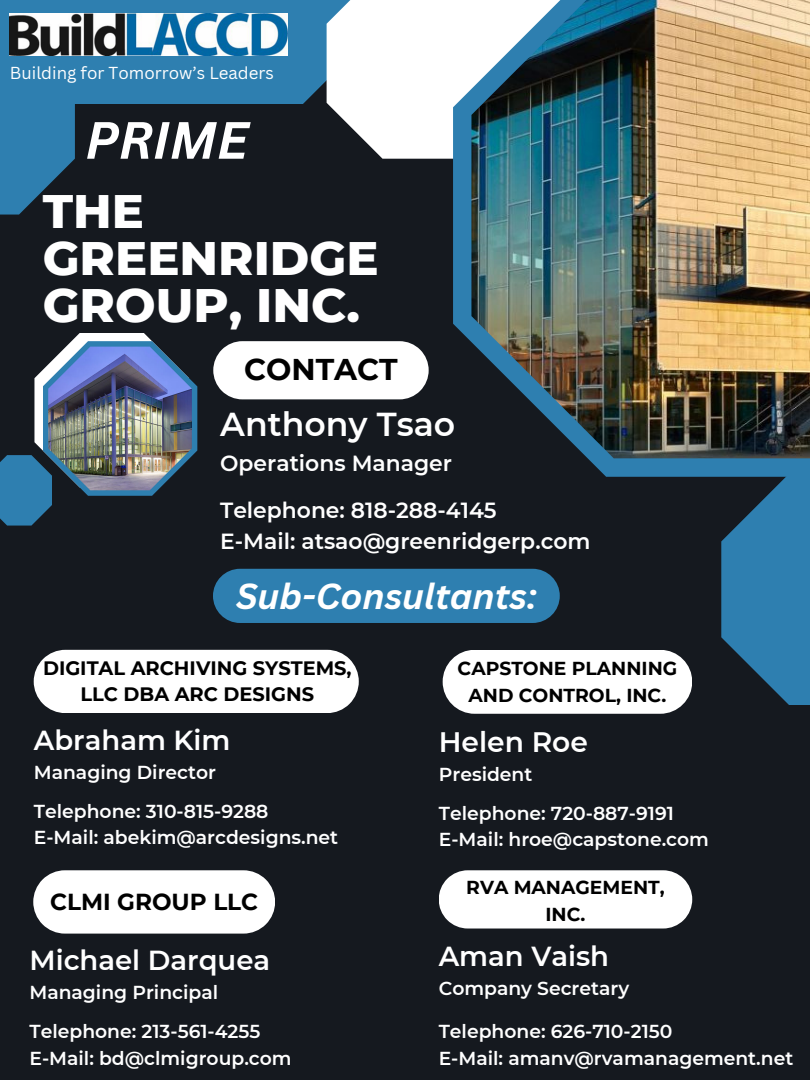
<style>
.page{position:relative;width:810px;height:1080px;background:#15191f}
.page>*{position:absolute;margin:0;border:0;box-sizing:border-box;transform-origin:0 0}
.t1{font:italic 700 51.25px "Canva Sans";color:#fff}
.t2{font:800 47.94px/46.9px "Montserrat";color:#fff}
.t3{font:italic 700 35.25px "Canva Sans";color:#fff}
.t4{font:600 33.12px "Montserrat";color:#fff}
.t5{font:700 30px "Montserrat";color:#000}
.t6{font:600 28.12px "Montserrat";color:#fff}
.t7{font:600 27.5px "Montserrat";color:#fff}
.t8{font:700 23.12px "Montserrat";color:#000}
.t9{font:600 21.88px/30.5px "Montserrat";color:#fff}
.t10{font:700 19.38px/26.8px "Montserrat";color:#000;text-align:center}
.t11{font:600 18.75px "Montserrat";color:#fff}
.t12{font:700 18.75px/26.2px "Montserrat";color:#000;text-align:center}
.t13{font:16.88px "Canva Sans";color:#fff}
</style>
<div class="page">
<svg style="left:0;top:104px;width:75px;height:111px;fill:#2e7fb0"></svg>
<div style="left:0;top:0;width:359px;height:104px;background:#2e7fb0"></div>
<svg style="left:327px;top:0;width:126px;height:159px;background:#e9ebec"></svg>
<svg style="left:721px;top:477px;width:89px;height:228px;fill:#2e7fb0"></svg>
<svg style="left:453px;top:0;width:357px;height:477px;fill:#2e7fb0"></svg>
<img style="left:471px;top:0;width:339px;height:458px">
<img style="left:10px;top:13px;width:277px;height:42px">
<svg style="left:439px;top:870px;width:253px;height:59px;background:#f0f1f1"></svg>
<div style="left:213px;top:569px;width:347px;height:54px;background:#2e7fb0;border-radius:27px"></div>
<img style="left:0;top:333px;width:197px;height:193px">
<svg style="left:213px;top:341px;width:216px;height:58px;background:#f0f0f0"></svg>
<div style="left:34px;top:650px;width:325px;height:63px;background:#fff"></div>
<div style="left:443px;top:650px;width:249px;height:64px;background:#fff;border-radius:32px"></div>
<svg style="left:33px;top:870px;width:242px;height:64px;background:#efefef"></svg>
<p class="t13" style="left:10px;top:61px;width:265px">Building for Tomorrow’s Leaders</p>
<h1 class="t1" style="left:85px;top:104px;width:164px">PRIME</h1>
<h6 class="t2" style="left:43px;top:187px;width:337px">THE<br>GREENRIDGE<br>GROUP, INC.</h6>
<p class="t5" style="left:244px;top:351px;width:155px">CONTACT</p>
<p class="t4" style="left:220px;top:404px;width:237px">Anthony Tsao</p>
<p class="t9" style="left:220px;top:448px;width:233px">Operations Manager</p>
<p class="t9" style="left:220px;top:495px;width:372px">Telephone: 818-288-4145<br>E-Mail: atsao@greenridgerp.com</p>
<h2 class="t3" style="left:236px;top:571px;width:302px">Sub-Consultants:</h2>
<p class="t10" style="left:43px;top:654px;width:310px">DIGITAL ARCHIVING SYSTEMS,<br>LLC DBA ARC DESIGNS</p>
<p class="t7" style="left:34px;top:723px;width:198px">Abraham Kim</p>
<p class="t11" style="left:34px;top:760px;width:184px">Managing Director</p>
<p class="t11" style="left:34px;top:800px;width:236px">Telephone: 310-815-9288</p>
<p class="t11" style="left:34px;top:826px;width:306px">E-Mail: abekim@arcdesigns.net</p>
<h6 class="t8" style="left:50px;top:888px;width:210px">CLMI GROUP LLC</h6>
<p class="t7" style="left:29px;top:944px;width:242px">Michael Darquea</p>
<p class="t11" style="left:29px;top:981px;width:190px">Managing Principal</p>
<p class="t11" style="left:29px;top:1020px;width:232px">Telephone: 213-561-4255</p>
<p class="t11" style="left:29px;top:1046px;width:264px">E-Mail: bd@clmigroup.com</p>
<h4 class="t12" style="left:458px;top:656px;width:221px">CAPSTONE PLANNING<br>AND CONTROL, INC.</h4>
<p class="t6" style="left:439px;top:724px;width:151px">Helen Roe</p>
<p class="t11" style="left:439px;top:763px;width:95px">President</p>
<p class="t11" style="left:439px;top:802px;width:237px">Telephone: 720-887-9191</p>
<p class="t11" style="left:439px;top:828px;width:272px">E-Mail: hroe@capstone.com</p>
<h1 class="t12" style="left:466px;top:875px;width:200px">RVA MANAGEMENT,<br>INC.</h1>
<p class="t7" style="left:439px;top:940px;width:172px">Aman Vaish</p>
<h3 class="t11" style="left:439px;top:977px;width:192px">Company Secretary</h3>
<h5 class="t11" style="left:439px;top:1020px;width:235px">Telephone: 626-710-2150</h5>
<h5 class="t11" style="left:439px;top:1046px;width:356px">E-Mail: amanv@rvamanagement.net</h5>
</div>
